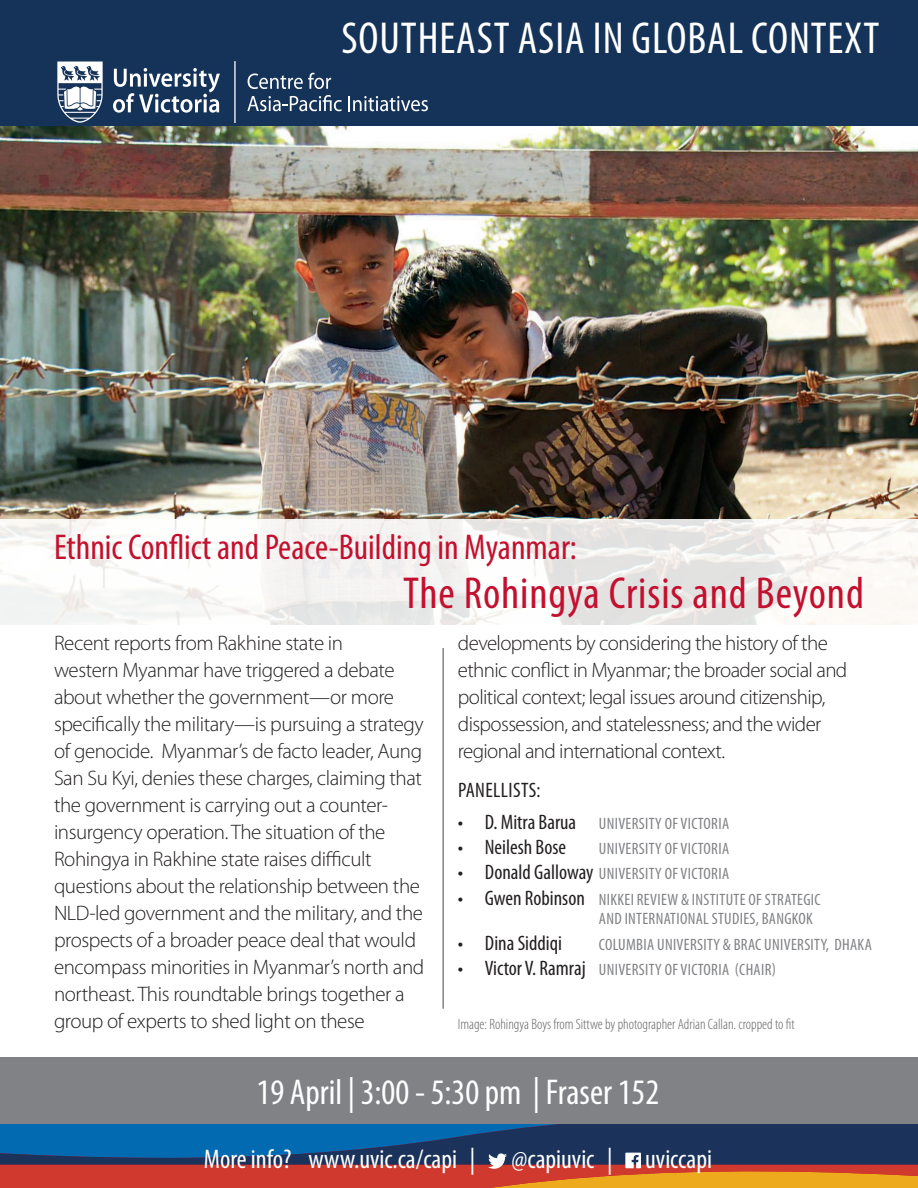
<style>
.page{position:relative;width:918px;height:1188px;background:#fff}
.page>*{position:absolute;margin:0;border:0;box-sizing:border-box;transform-origin:0 0}
.t1{font:condensed 45px "Myriad Pro";letter-spacing:.02em;color:#fff}
.t2{font:condensed 45px "Myriad Pro";letter-spacing:.02em;color:#c3102f}
.t3{font:condensed 36px "Myriad Pro";color:#c3102f}
.t4{font:condensed 36px "Myriad Pro";color:#fff}
.t5{font:condensed 27px "Myriad Pro";color:#fff}
.t6{font:300 21px/27px "Myriad Pro";letter-spacing:-.02em;color:#231f20}
.t7{font:condensed 21px "Myriad Pro";color:#231f20}
.t8{font:condensed 21px "Myriad Pro";letter-spacing:.02em;color:#231f20}
.t9{font:condensed 16.5px/19.8px "Myriad Pro";letter-spacing:.02em;color:#808285}
.t10{font:300 condensed 15px "Myriad Pro";color:#656568}
.s1{font-size:21px;color:#231f20}
</style>
<div class="page">
<img style="left:0;top:125px;width:918px;height:394px">
<div style="left:0;top:1057px;width:918px;height:67px;background:#808285"></div>
<svg style="left:0;top:1124px;width:918px;height:64px;background:#5a4c5c"></svg>
<svg style="left:488px;top:1153px;width:19px;height:16px"></svg>
<svg style="left:625px;top:1153px;width:16px;height:15px"></svg>
<svg style="left:0;top:519px;width:918px;height:106px;fill:#f6f4f3"></svg>
<div style="left:0;top:0;width:918px;height:125px;background:#153358"></div>
<svg style="left:57px;top:62px;width:46px;height:61px"></svg>
<svg style="left:113px;top:68px;width:107px;height:45px"></svg>
<hr style="left:234px;top:61px;width:2px;height:62px;background:#fff">
<svg style="left:248px;top:73px;width:83px;height:16px"></svg>
<svg style="left:247px;top:95px;width:95px;height:16px"></svg>
<svg style="left:348px;top:96px;width:80px;height:15px"></svg>
<hr style="left:442px;top:648px;width:2px;height:361px;background:#808285">
<h1 class="t1" style="left:341px;top:11px;width:540px">SOUTHEAST ASIA IN GLOBAL CONTEXT</h1>
<h2 class="t3" style="left:54px;top:525px;width:524px">Ethnic Conflict and Peace-Building in Myanmar:</h2>
<h1 class="t2" style="left:403px;top:566px;width:462px">The Rohingya Crisis and Beyond</h1>
<p class="t6" style="left:54px;top:629px;width:372px">Recent reports from Rakhine state in<br>western Myanmar have triggered a debate about whether the government—or more specifically the military—is pursuing a strategy of genocide. Myanmar’s de facto leader, Aung San Su Kyi, denies these charges, claiming that the government is carrying out a counter&shy;insurgency operation. The situation of the Rohingya in Rakhine state raises difficult questions about the relationship between the NLD-led government and the military, and the prospects of a broader peace deal that would encompass minorities in Myanmar’s north and northeast. This roundtable brings together a group of experts to shed light on these</p>
<p class="t6" style="left:458px;top:629px;width:391px">developments by considering the history of the ethnic conflict in Myanmar; the broader social and political context; legal issues around citizenship, dispossession, and statelessness; and the wider regional and international context.</p>
<p class="t8" style="left:458px;top:777px;width:84px">PANELLISTS:</p>
<p class="t9" style="left:458px;top:813px;width:273px"><span class="s1">• D. Mitra Barua</span> UNIVERSITY OF VICTORIA</p>
<p class="t7" style="left:458px;top:835px;width:110px">• Neilesh Bose</p>
<p class="t9" style="left:599px;top:839px;width:132px">UNIVERSITY OF VICTORIA</p>
<p class="t9" style="left:458px;top:864px;width:273px"><span class="s1">• Donald Galloway</span> UNIVERSITY OF VICTORIA</p>
<p class="t9" style="left:599px;top:889px;width:223px;text-indent:-141px"><span class="s1">• Gwen Robinson</span> NIKKEI REVIEW &amp; INSTITUTE OF STRATEGIC<br>AND INTERNATIONAL STUDIES, BANGKOK</p>
<p class="t7" style="left:458px;top:930px;width:106px">• Dina Siddiqi</p>
<p class="t9" style="left:599px;top:934px;width:275px">COLUMBIA UNIVERSITY &amp; BRAC UNIVERSITY, DHAKA</p>
<p class="t9" style="left:458px;top:959px;width:320px"><span class="s1">• Victor V. Ramraj</span> UNIVERSITY OF VICTORIA (CHAIR)</p>
<p class="t10" style="left:458px;top:1015px;width:338px">Image: Rohingya Boys from Sittwe by photographer Adrian Callan. cropped to fit</p>
<h2 class="t4" style="left:257px;top:1070px;width:404px">19 April | 3:00 - 5:30 pm | Fraser 152</h2>
<p class="t5" style="left:204px;top:1143px;width:273px">More info? www.uvic.ca/capi |</p>
<p class="t5" style="left:512px;top:1143px;width:202px">@capiuvic | uviccapi</p>
</div>
